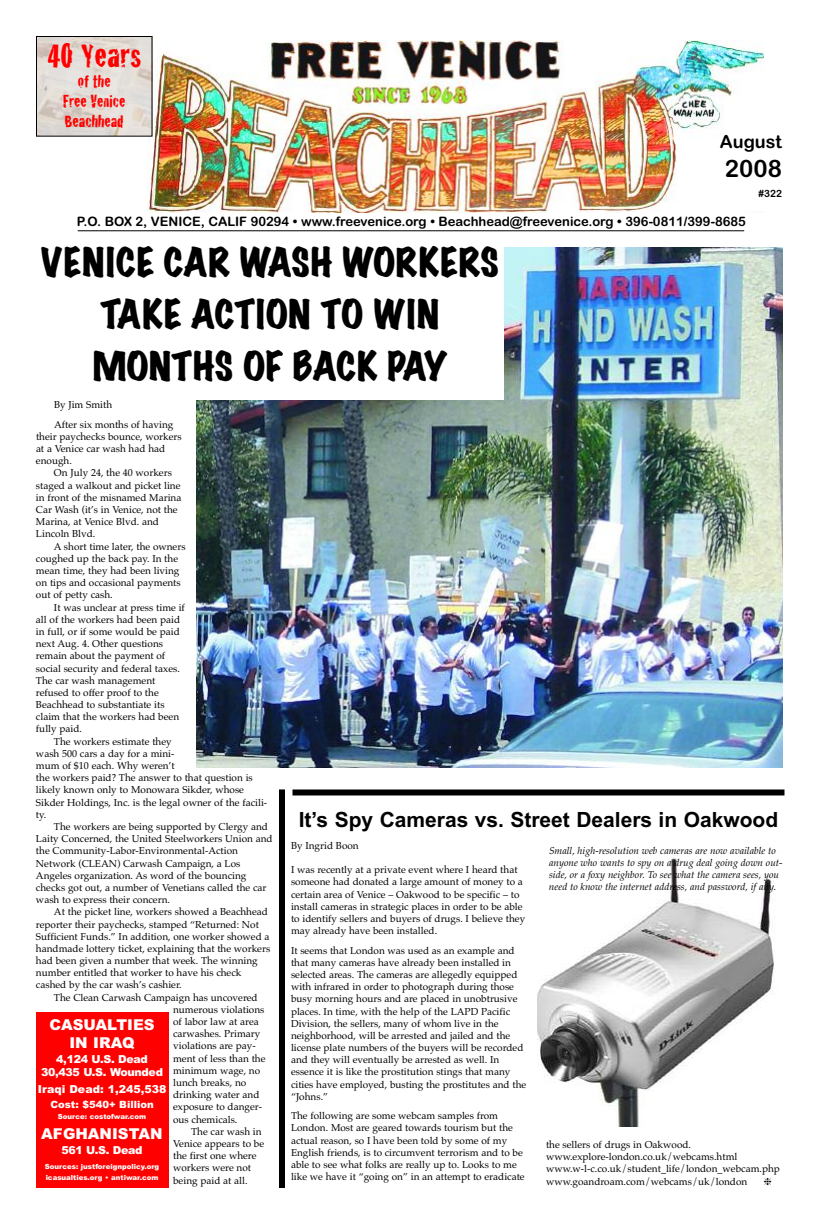
<style>
.page{position:relative;width:819px;height:1224px;background:#fff}
.page>*{position:absolute;margin:0;border:0;box-sizing:border-box;transform-origin:0 0}
.t1{font:expanded 36px/52px "Marker Felt";color:#000;text-align:center}
.t2{font:36px "Cracked";color:#f00}
.t3{font:24px "Arial Rounded MT Bold";color:#000}
.t4{font:700 21px "Arial";color:#000}
.t5{font:18px/20px "Cracked";color:#f00;text-align:center}
.t6{font:18px "Arial Rounded MT Bold";color:#000}
.t7{font:900 15px/18px "Arial";color:#fff;text-align:center}
.t8{font:13px "Arial Rounded MT Bold";color:#000}
.t9{font:900 11px/13px "Arial";letter-spacing:-.025em;color:#fff;text-align:center}
.t10{font:900 11px "Arial";color:#fff}
.t11{font:10px/12.2px "Palatino";color:#000}
.t12{font:italic 10px/12.2px "Palatino";color:#000}
.t13{font:900 10px "Arial";color:#fff}
.t14{font:10px "Arial Rounded MT Bold";color:#000}
.t15{font:900 7px/11px "Arial";color:#fff}
</style>
<div class="page">
<img style="left:148px;top:41px;width:616px;height:171px">
<hr style="left:78px;top:231px;width:666px;height:1px;background:#000">
<div style="left:279px;top:789px;width:6px;height:399px;background:#000"></div>
<div style="left:292px;top:790px;width:492px;height:6px;background:#000"></div>
<img style="left:538px;top:858px;width:236px;height:268px">
<img style="left:196px;top:248px;width:587px;height:520px">
<div style="left:36px;top:1012px;width:132px;height:176px;background:#f00"></div>
<img style="left:38px;top:38px;width:113px;height:97px">
<div style="left:36px;top:36px;width:117px;height:101px;border:1px solid #000"></div>
<div style="left:36px;top:247px;width:468px;height:153px;background:#fff"></div>
<h1 class="t2" style="left:47px;top:27px;width:96px">40 Years</h1>
<h3 class="t5" style="left:63px;top:70px;width:64px">of the<br>Free Venice<br>Beachhead</h3>
<h3 class="t6" style="left:720px;top:131px;width:64px">August</h3>
<h2 class="t3" style="left:725px;top:155px;width:59px">2008</h2>
<p class="t14" style="left:759px;top:188px;width:25px">#322</p>
<h3 class="t8" style="left:77px;top:214px;width:671px">P.O. BOX 2, VENICE, CALIF 90294 • www.freevenice.org • Beachhead@freevenice.org • 396-0811/399-8685</h3>
<h1 class="t1" style="left:41px;top:234px;width:459px">VENICE CAR WASH WORKERS<br>TAKE ACTION TO WIN<br>MONTHS OF BACK PAY</h1>
<p class="t11" style="left:54px;top:395px;width:121px;line-height:19.4px">By Jim Smith<br>After six months of having</p>
<p class="t11" style="left:36px;top:430px;width:147px">their paychecks bounce, workers at a Venice car wash had had enough.</p>
<p class="t11" style="left:36px;top:467px;width:147px;text-indent:18px">On July 24, the 40 workers staged a walkout and picket line in front of the misnamed Marina<br>Car Wash (it’s in Venice, not the<br>Marina, at Venice Blvd. and<br>Lincoln Blvd.</p>
<p class="t11" style="left:36px;top:540px;width:151px;text-indent:18px">A short time later, the owners coughed up the back pay. In the mean time, they had been living on tips and occasional payments out of petty cash.</p>
<p class="t11" style="left:36px;top:601px;width:150px;text-indent:18px">It was unclear at press time if all of the workers had been paid in full, or if some would be paid next Aug. 4. Other questions remain about the payment of social security and federal taxes.<br>The car wash management refused to offer proof to the<br>Beachhead to substantiate its claim that the workers had been fully paid.</p>
<p class="t11" style="left:36px;top:735px;width:233px;text-indent:18px">The workers estimate they<br>wash 500 cars a day for a mini-<br>mum of $10 each. Why weren’t<br>the workers paid? The answer to that question is likely known only to Monowara Sikder, whose<br>Sikder Holdings, Inc. is the legal owner of the facili&shy;ty.</p>
<p class="t11" style="left:36px;top:820px;width:238px;text-indent:18px">The workers are being supported by Clergy and Laity Concerned, the United Steelworkers Union and the Community-Labor-Environmental-Action Network (CLEAN) Carwash Campaign, a Los Angeles organization. As word of the bouncing checks got out, a number of Venetians called the car wash to express their concern.</p>
<p class="t11" style="left:36px;top:906px;width:236px;text-indent:18px">At the picket line, workers showed a Beachhead reporter their paychecks, stamped “Returned: Not Sufficient Funds.” In addition, one worker showed a handmade lottery ticket, explaining that the workers had been given a number that week. The winning number entitled that worker to have his check cashed by the car wash’s cashier.</p>
<p class="t11" style="left:173px;top:991px;width:94px;text-indent:-119px">The Clean Carwash Campaign has uncovered numerous violations of labor law at area carwashes. Primary violations are pay&shy;ment of less than the minimum wage, no lunch breaks, no drinking water and exposure to danger&shy;ous chemicals.</p>
<p class="t11" style="left:173px;top:1125px;width:93px;text-indent:18px">The car wash in<br>Venice appears to be the first one where workers were not being paid at all.</p>
<h3 class="t7" style="left:49px;top:1016px;width:107px">CASUALTIES<br>IN IRAQ</h3>
<p class="t9" style="left:41px;top:1052px;width:123px">4,124 U.S. Dead<br>30,435 U.S. Wounded</p>
<p class="t10" style="left:38px;top:1083px;width:130px">Iraqi Dead: 1,245,538</p>
<p class="t13" style="left:50px;top:1098px;width:105px">Cost: $540+ Billion</p>
<p class="t15" style="left:58px;top:1111px;width:90px">Source: costofwar.com</p>
<h3 class="t7" style="left:41px;top:1125px;width:123px">AFGHANISTAN</h3>
<p class="t9" style="left:61px;top:1144px;width:83px">561 U.S. Dead</p>
<p class="t15" style="left:45px;top:1161px;width:116px">Sources: justforeignpolicy.org icasualties.org • antiwar.com</p>
<h3 class="t4" style="left:299px;top:808px;width:481px">It’s Spy Cameras vs. Street Dealers in Oakwood</h3>
<p class="t11" style="left:291px;top:839px;width:69px">By Ingrid Boon</p>
<p class="t11" style="left:291px;top:864px;width:236px">I was recently at a private event where I heard that someone had donated a large amount of money to a certain area of Venice – Oakwood to be specific – to install cameras in strategic places in order to be able to identify sellers and buyers of drugs. I believe they may already have been installed.</p>
<p class="t11" style="left:291px;top:944px;width:237px">It seems that London was used as an example and that many cameras have already been installed in selected areas. The cameras are allegedly equipped with infrared in order to photograph during those busy morning hours and are placed in unobtrusive places. In time, with the help of the LAPD Pacific Division, the sellers, many of whom live in the neighborhood, will be arrested and jailed and the license plate numbers of the buyers will be recorded and they will eventually be arrested as well. In essence it is like the prostitution stings that many cities have employed, busting the prostitutes and the “Johns.”</p>
<p class="t11" style="left:291px;top:1110px;width:235px">The following are some webcam samples from London. Most are geared towards tourism but the actual reason, so I have been told by some of my English friends, is to circumvent terrorism and to be able to see what folks are really up to. Looks to me like we have it “going on” in an attempt to eradicate</p>
<p class="t12" style="left:549px;top:844px;width:235px">Small, high-resolution web cameras are now available to anyone who wants to spy on a drug deal going down out&shy;side, or a foxy neighbor. To see what the camera sees, you need to know the internet address, and password, if any.</p>
<p class="t11" style="left:546px;top:1138px;width:235px">the sellers of drugs in Oakwood. www.explore-london.co.uk/webcams.html www.w-l-c.co.uk/student_life/london_webcam.php www.goandroam.com/webcams/uk/london</p>
</div>
